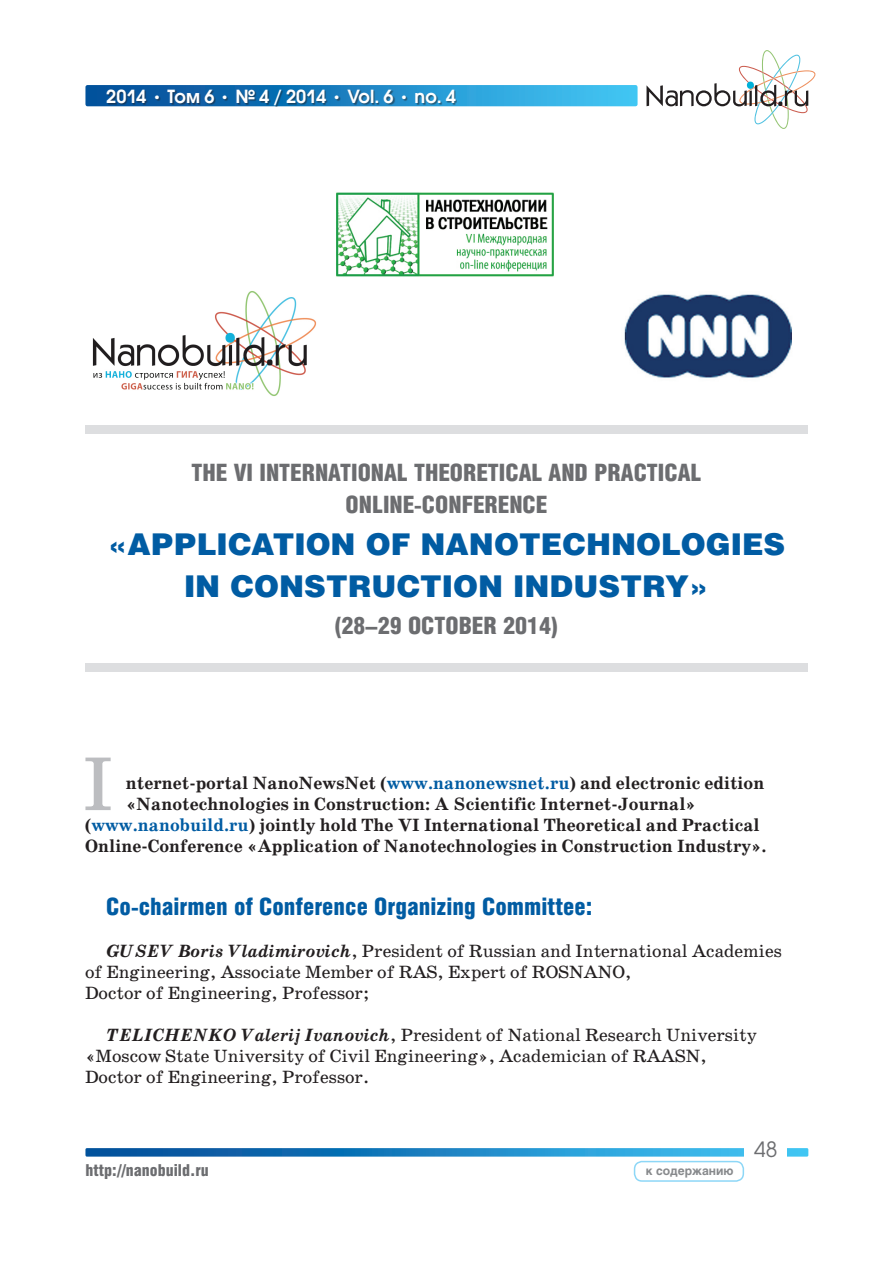
<style>
.page{position:relative;width:893px;height:1263px;background:#fff}
.page>*{position:absolute;margin:0;border:0;box-sizing:border-box;transform-origin:0 0}
.t1{font:900 30px/42px "Helios";color:#015ca3;text-align:center}
.t2{font:900 24px/31.5px "Helios Cond";color:#6c6d70;text-align:center}
.t3{font:900 24px "Helios Cond";color:#015ca3}
.t4{font:21px "Avant Garde Gothic C";color:#6c6d70}
.t5{font:18px/21px "School Book C";color:#231f20}
.t6{font:700 18px "School Book C";color:#231f20}
.t7{font:600 18px "Avant Garde Gothic C";color:#fff}
.t8{font:900 16.5px "Helios Cond";color:#6c6d70}
.t9{font:700 12px "Helios";color:#87898c}
.s1{font-family:"School Book C";font-weight:700}
.s2{color:#015ca3}
.s3{font-weight:700;font-style:italic}
</style>
<div class="page">
<div style="left:85px;top:85px;width:553px;height:21px;background:linear-gradient(to right,#004694,#42c8f7);border-radius:2px"></div>
<div style="left:108px;top:90px;width:349px;height:17px;background:#231f20;opacity:.5"></div>
<svg style="left:646px;top:50px;width:169px;height:79px"></svg>
<svg style="left:85px;top:1148px;width:723px;height:8px"></svg>
<div style="left:745px;top:1137px;width:42px;height:19px;background:#fff"></div>
<div style="left:634px;top:1161px;width:110px;height:21px;border:2px solid #8dd7f7;border-radius:7px"></div>
<img style="left:624px;top:294px;width:168px;height:84px">
<img style="left:336px;top:192px;width:218px;height:85px">
<div style="left:85px;top:425px;width:723px;height:8px;background:#dddee0"></div>
<div style="left:85px;top:663px;width:723px;height:9px;background:#dddee0"></div>
<img style="left:92px;top:291px;width:225px;height:105px">
<svg style="left:85px;top:757px;width:26px;height:53px"></svg>
<p class="t7" style="left:106px;top:85px;width:351px">2014 <span class="s1">•</span> Том 6 <span class="s1">•</span> № 4 / 2014 <span class="s1">•</span> Vol. 6 <span class="s1">•</span> no. 4</p>
<h2 class="t2" style="left:192px;top:457px;width:511px">THE VI INTERNATIONAL THEORETICAL AND PRACTICAL<br>ONLINE-CONFERENCE</h2>
<h1 class="t1" style="left:108px;top:522px;width:679px">«APPLICATION OF NANOTECHNOLOGIES<br>IN CONSTRUCTION INDUSTRY»</h1>
<h2 class="t2" style="left:334px;top:610px;width:226px">(28–29 OCTOBER 2014)</h2>
<p class="t6" style="left:126px;top:773px;width:640px">nternet-portal NanoNewsNet (<span class="s2">www.nanonewsnet.ru</span>) and electronic edition</p>
<p class="t6" style="left:126px;top:794px;width:572px">«Nanotechnologies in Construction: A Scientific Internet-Journal»</p>
<p class="t6" style="left:85px;top:815px;width:676px">(<span class="s2">www.nanobuild.ru</span>) jointly hold The VI International Theoretical and Practical</p>
<p class="t6" style="left:85px;top:836px;width:683px">Online-Conference «Application of Nanotechnologies in Construction Industry».</p>
<h2 class="t3" style="left:106px;top:893px;width:487px">CO-CHAIRMEN OF CONFERENCE ORGANIZING COMMITTEE:</h2>
<p class="t5" style="left:85px;top:941px;width:698px;text-indent:21px"><span class="s3">GUSEV Boris Vladimirovich</span>, President of Russian and International Academies of Engineering, Associate Member of RAS, Expert of ROSNANO,<br>Doctor of Engineering, Professor;</p>
<p class="t5" style="left:85px;top:1025px;width:673px;text-indent:21px"><span class="s3">TELICHENKO Valerij Ivanovich</span>, President of National Research University «Moscow State University of Civil Engineering», Academician of RAASN,<br>Doctor of Engineering, Professor.</p>
<p class="t8" style="left:85px;top:1161px;width:125px">HTTP://NANOBUILD.RU</p>
<p class="t9" style="left:646px;top:1163px;width:89px">к содержанию</p>
<p class="t4" style="left:754px;top:1136px;width:25px">48</p>
</div>
